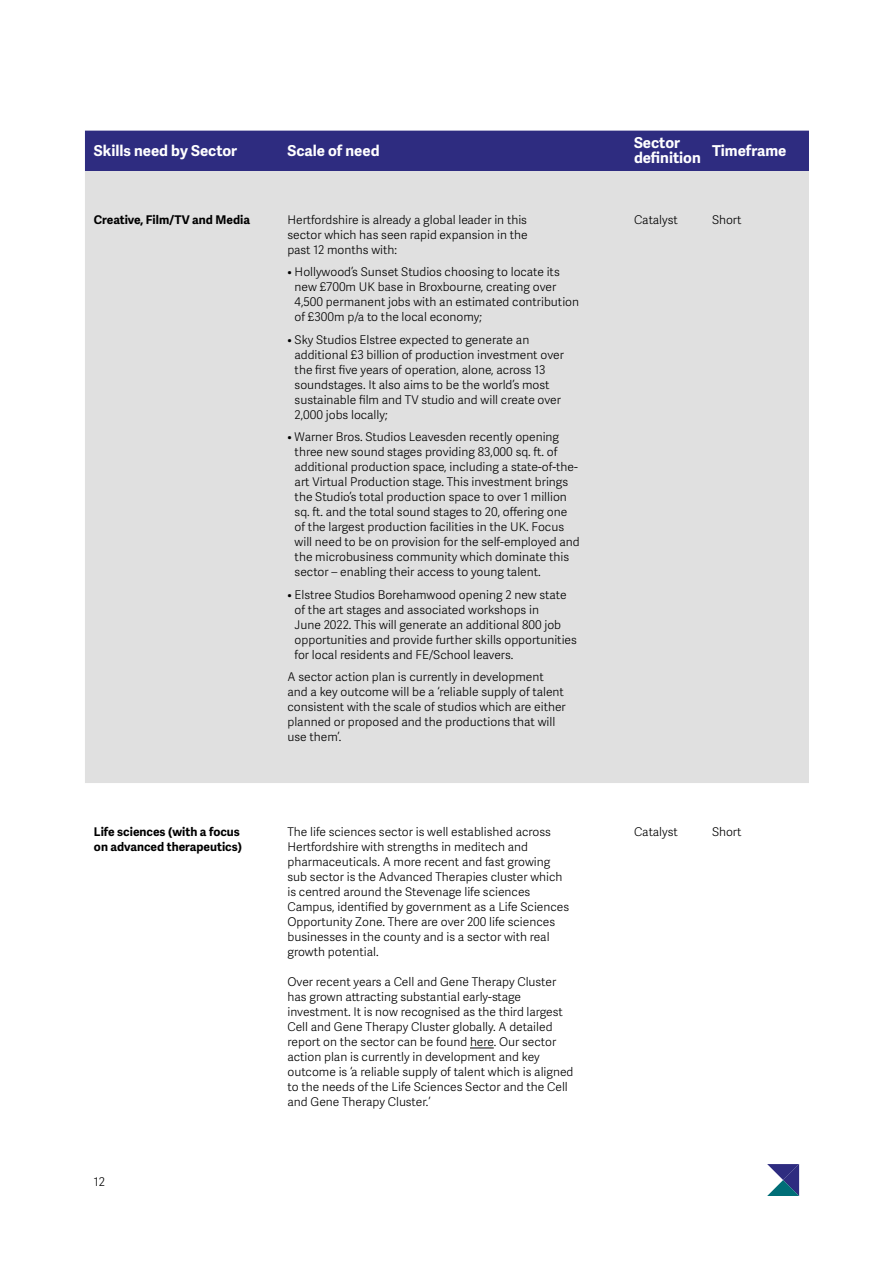
<style>
.page{position:relative;width:893px;height:1263px;background:#fff}
.page>*{position:absolute;margin:0;border:0;box-sizing:border-box;transform-origin:0 0}
.INTRO_COPY{font:700 15px/15px "Adelle Sans";color:#fff}
.INTRO_COPY-2{font:300 12px/15px "Adelle Sans";color:#000}
.INTRO_COPY-3{font:700 12px/15px "Adelle Sans";color:#000}
</style>
<div class="page">
<svg style="left:767px;top:1164px;width:32px;height:32px"></svg>
<div style="left:85px;top:131px;width:724px;height:40px;background:#2e2c80"></div>
<div style="left:85px;top:171px;width:724px;height:612px;background:#e0e0e0"></div>
<svg style="left:470px;top:1047px;width:24px;height:1px"></svg>
<p class="INTRO_COPY" style="left:94px;top:143px;width:145px">Skills need by Sector</p>
<p class="INTRO_COPY" style="left:287px;top:143px;width:94px">Scale of need</p>
<p class="INTRO_COPY" style="left:634px;top:136px;width:68px">Sector definition</p>
<p class="INTRO_COPY" style="left:712px;top:143px;width:76px">Timeframe</p>
<p class="INTRO_COPY-3" style="left:94px;top:212px;width:158px">Creative, Film/TV and Media</p>
<p class="INTRO_COPY-2" style="left:287px;top:212px;width:242px;text-align:justify">Hertfordshire is already a global leader in this sector which has seen rapid expansion in the past 12 months with:</p>
<p class="INTRO_COPY-2" style="left:295px;top:265px;width:286px;text-indent:-7px">• Hollywood’s Sunset Studios choosing to locate its new £700m UK base in Broxbourne, creating over 4,500 permanent jobs with an estimated contribution of £300m p/a to the local economy;</p>
<p class="INTRO_COPY-2" style="left:295px;top:332px;width:271px;text-indent:-7px">• Sky Studios Elstree expected to generate an additional £3 billion of production investment over the first five years of operation, alone, across 13 soundstages. It also aims to be the world’s most sustainable film and TV studio and will create over 2,000 jobs locally;</p>
<p class="INTRO_COPY-2" style="left:295px;top:430px;width:287px;text-indent:-7px">• Warner Bros. Studios Leavesden recently opening three new sound stages providing 83,000 sq. ft. of additional production space, including a state-of-the&shy;art Virtual Production stage. This investment brings the Studio’s total production space to over 1 million sq. ft. and the total sound stages to 20, offering one of the largest production facilities in the UK. Focus will need to be on provision for the self-employed and the microbusiness community which dominate this sector – enabling their access to young talent.</p>
<p class="INTRO_COPY-2" style="left:295px;top:587px;width:284px;text-indent:-7px">• Elstree Studios Borehamwood opening 2 new state of the art stages and associated workshops in<br>June 2022. This will generate an additional 800 job opportunities and provide further skills opportunities for local residents and FE/School leavers.</p>
<p class="INTRO_COPY-2" style="left:287px;top:670px;width:280px">A sector action plan is currently in development and a key outcome will be a ‘reliable supply of talent consistent with the scale of studios which are either planned or proposed and the productions that will use them’.</p>
<p class="INTRO_COPY-3" style="left:94px;top:824px;width:150px">Life sciences (with a focus on advanced therapeutics)</p>
<p class="INTRO_COPY-2" style="left:287px;top:824px;width:283px">The life sciences sector is well established across Hertfordshire with strengths in meditech and pharmaceuticals. A more recent and fast growing sub sector is the Advanced Therapies cluster which is centred around the Stevenage life sciences Campus, identified by government as a Life Sciences Opportunity Zone. There are over 200 life sciences businesses in the county and is a sector with real growth potential.</p>
<p class="INTRO_COPY-2" style="left:287px;top:974px;width:287px">Over recent years a Cell and Gene Therapy Cluster has grown attracting substantial early-stage investment. It is now recognised as the third largest Cell and Gene Therapy Cluster globally. A detailed report on the sector can be found here. Our sector action plan is currently in development and key outcome is ‘a reliable supply of talent which is aligned to the needs of the Life Sciences Sector and the Cell and Gene Therapy Cluster.’</p>
<p class="INTRO_COPY-2" style="left:94px;top:1175px;width:12px">12</p>
<p class="INTRO_COPY-2" style="left:634px;top:212px;width:45px">Catalyst</p>
<p class="INTRO_COPY-2" style="left:712px;top:212px;width:31px">Short</p>
<p class="INTRO_COPY-2" style="left:634px;top:824px;width:45px">Catalyst</p>
<p class="INTRO_COPY-2" style="left:712px;top:824px;width:31px">Short</p>
</div>
